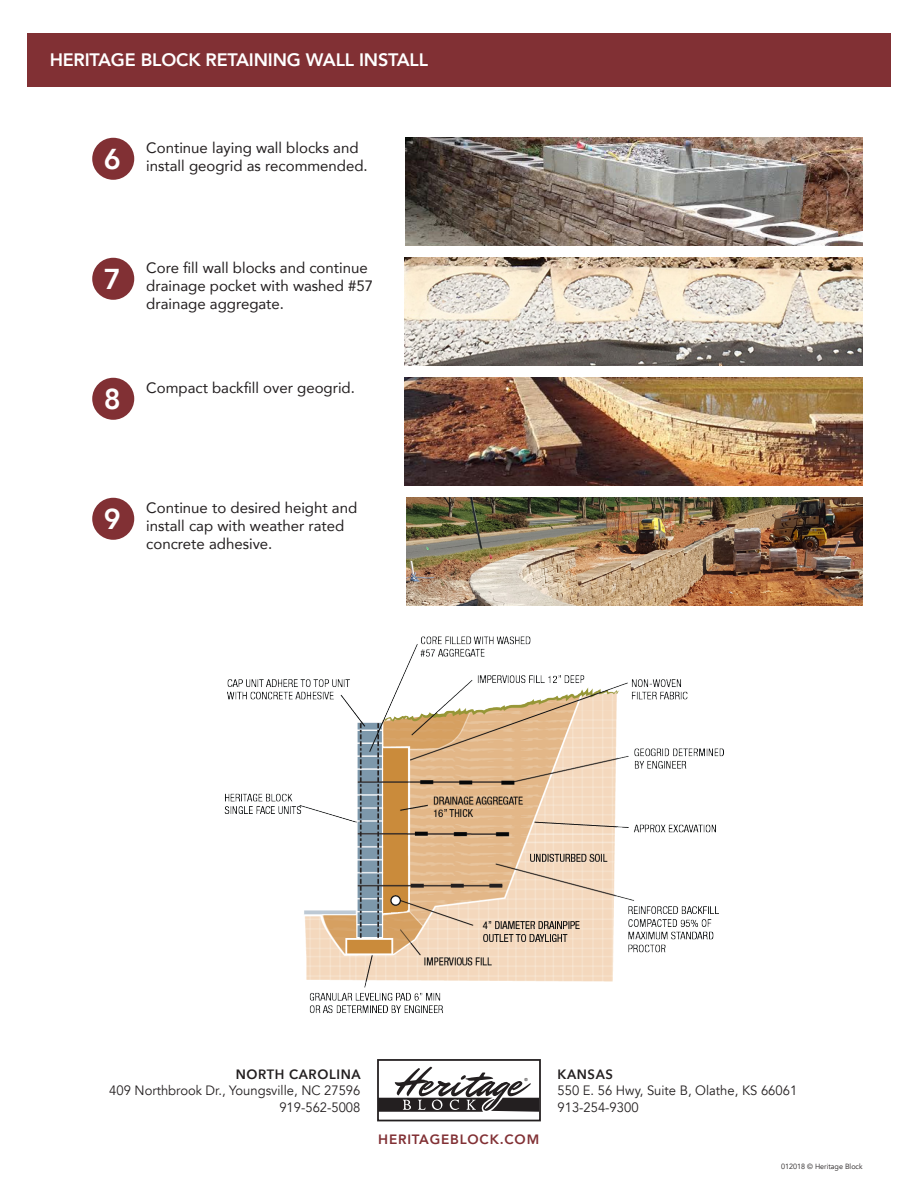
<style>
.page{position:relative;width:918px;height:1188px;background:#fff}
.page>*{position:absolute;margin:0;border:0;box-sizing:border-box;transform-origin:0 0}
.t1{font:800 28.65px "Avenir";color:#fff}
.t2{font:800 18px "Avenir";letter-spacing:-.01em;color:#fff}
.t3{font:15px/18px "Avenir";color:#231f20}
.t4{font:13.5px "Avenir";color:#231f20;scale:.96 1}
.t5{font:600 13.5px "Avenir Next";letter-spacing:.05em;color:#231f20;scale:.96 1}
.t6{font:800 13.5px "Avenir";letter-spacing:.06em;color:#813034}
.t7{font:7.5px "Avenir";color:#231f20;scale:.96 1}
.t8{font:600 7.05px "Adobe Caslon Pro";color:#231f20}
</style>
<div class="page">
<div style="left:27px;top:33px;width:864px;height:53px;background:#813034"></div>
<div style="left:92px;top:138px;width:42px;height:42px;background:#813034;border-radius:50%"></div>
<img style="left:405px;top:138px;width:457px;height:108px">
<div style="left:92px;top:258px;width:42px;height:42px;background:#813034;border-radius:50%"></div>
<img style="left:405px;top:258px;width:457px;height:108px">
<div style="left:92px;top:378px;width:42px;height:42px;background:#813034;border-radius:50%"></div>
<img style="left:405px;top:378px;width:457px;height:108px">
<div style="left:92px;top:498px;width:42px;height:42px;background:#813034;border-radius:50%"></div>
<img style="left:406px;top:498px;width:456px;height:108px">
<img style="left:224px;top:603px;width:502px;height:410px">
<div style="left:377px;top:1059px;width:164px;height:62px;border:2px solid #231f20"></div>
<svg style="left:378px;top:1067px;width:161px;height:45px"></svg>
<p class="t2" style="left:50px;top:46px;width:380px">HERITAGE BLOCK RETAINING WALL INSTALL</p>
<p class="t1" style="left:104px;top:137px;width:18px">6</p>
<p class="t3" style="left:146px;top:138px;width:223px">Continue laying wall blocks and install geogrid as recommended.</p>
<p class="t1" style="left:104px;top:257px;width:18px">7</p>
<p class="t3" style="left:146px;top:258px;width:229px">Core fill wall blocks and continue drainage pocket with washed #57 drainage aggregate.</p>
<p class="t1" style="left:104px;top:377px;width:18px">8</p>
<p class="t3" style="left:146px;top:378px;width:210px">Compact backfill over geogrid.</p>
<p class="t1" style="left:104px;top:497px;width:18px">9</p>
<p class="t3" style="left:146px;top:498px;width:212px">Continue to desired height and install cap with weather rated concrete adhesive.</p>
<p class="t5" style="left:236px;top:1062px;width:132px">NORTH CAROLINA</p>
<p class="t4" style="left:109px;top:1082px;width:263px">409 Northbrook Dr., Youngsville, NC 27596</p>
<p class="t4" style="left:279px;top:1099px;width:86px">919-562-5008</p>
<p class="t8" style="left:524px;top:1077px;width:5px">®</p>
<p class="t6" style="left:378px;top:1128px;width:162px">HERITAGEBLOCK.COM</p>
<p class="t5" style="left:558px;top:1062px;width:59px">KANSAS</p>
<p class="t4" style="left:558px;top:1082px;width:251px">550 E. 56 Hwy, Suite B, Olathe, KS 66061</p>
<p class="t4" style="left:558px;top:1099px;width:86px">913-254-9300</p>
<p class="t7" style="left:781px;top:1161px;width:86px">012018 © Heritage Block</p>
</div>
